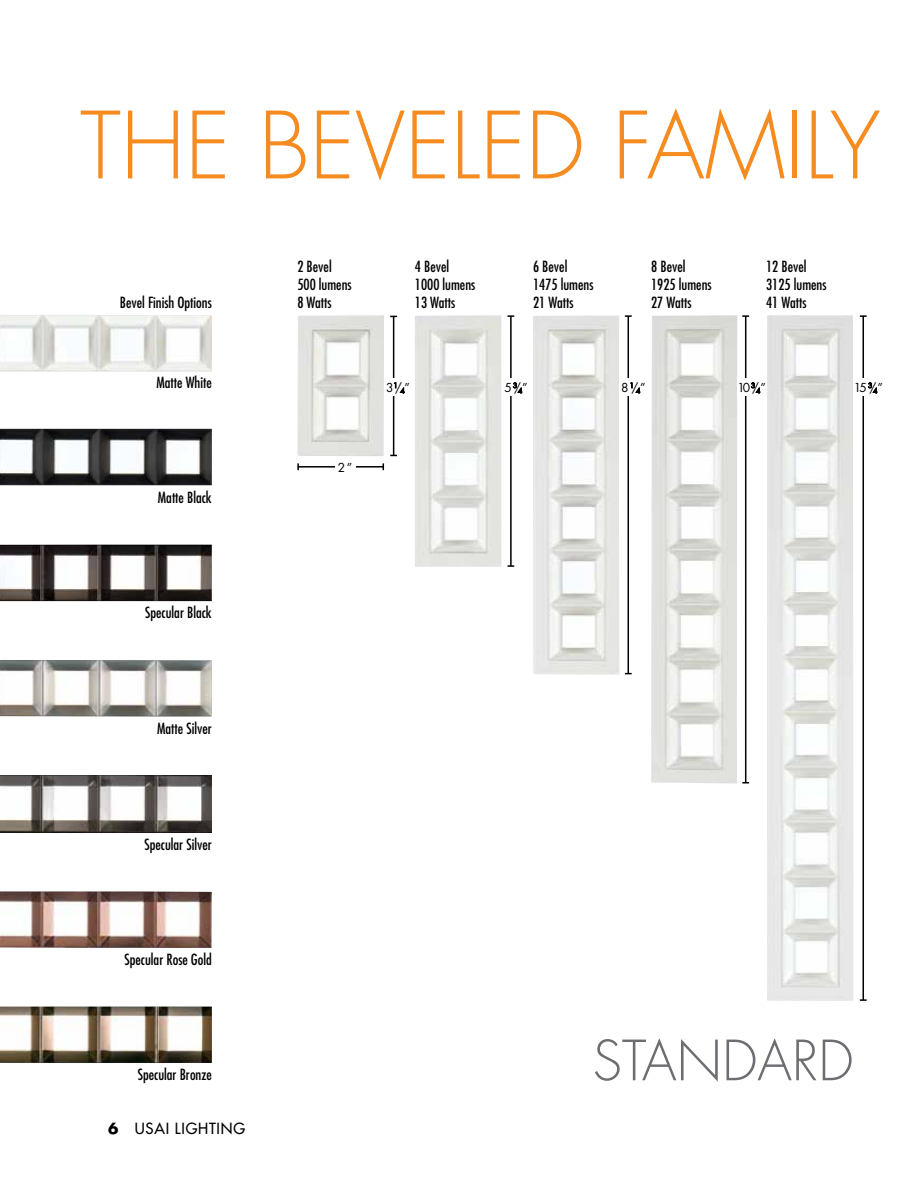
<style>
.page{position:relative;width:918px;height:1188px;background:#fff}
.page>*{position:absolute;margin:0;border:0;box-sizing:border-box;transform-origin:0 0}
.t1{font:300 90px "Futura";color:#f68b1f}
.t2{font:300 54px "Futura";color:#6d6e71}
.t3{font:condensed 15px/18px "Futura";color:#000}
.t4{font:15px "Futura";letter-spacing:.05em;color:#000}
.t5{font:12px "Futura";color:#000}
.s1{font-weight:700}
</style>
<div class="page">
<img style="left:297px;top:315px;width:87px;height:141px">
<hr style="left:393px;top:316px;width:1px;height:139px;background:#000">
<div style="left:386px;top:378px;width:25px;height:18px;background:#fff"></div>
<svg style="left:394px;top:383px;width:11px;height:11px"></svg>
<hr style="left:298px;top:466px;width:85px;height:2px;background:#000">
<svg style="left:297px;top:463px;width:2px;height:7px"></svg>
<div style="left:335px;top:462px;width:20px;height:10px;background:#fff"></div>
<img style="left:415px;top:315px;width:86px;height:252px">
<hr style="left:510px;top:316px;width:2px;height:250px;background:#000">
<svg style="left:507px;top:565px;width:7px;height:2px"></svg>
<svg style="left:507px;top:315px;width:7px;height:2px"></svg>
<div style="left:503px;top:378px;width:26px;height:18px;background:#fff"></div>
<svg style="left:513px;top:382px;width:9px;height:12px"></svg>
<img style="left:533px;top:315px;width:87px;height:360px">
<hr style="left:628px;top:316px;width:1px;height:358px;background:#000">
<svg style="left:625px;top:315px;width:7px;height:2px"></svg>
<div style="left:620px;top:378px;width:27px;height:18px;background:#fff"></div>
<svg style="left:630px;top:383px;width:10px;height:11px"></svg>
<img style="left:651px;top:315px;width:87px;height:469px">
<hr style="left:745px;top:316px;width:1px;height:467px;background:#000">
<svg style="left:742px;top:782px;width:7px;height:2px"></svg>
<svg style="left:742px;top:315px;width:7px;height:2px"></svg>
<div style="left:737px;top:378px;width:29px;height:18px;background:#fff"></div>
<svg style="left:751px;top:382px;width:9px;height:12px"></svg>
<img style="left:767px;top:315px;width:87px;height:686px">
<hr style="left:863px;top:316px;width:1px;height:684px;background:#000">
<svg style="left:860px;top:999px;width:7px;height:2px"></svg>
<svg style="left:860px;top:315px;width:7px;height:2px"></svg>
<div style="left:854px;top:378px;width:29px;height:18px;background:#fff"></div>
<svg style="left:868px;top:382px;width:9px;height:12px"></svg>
<img style="left:0;top:1007px;width:212px;height:56px">
<img style="left:0;top:315px;width:212px;height:56px">
<img style="left:0;top:429px;width:212px;height:56px">
<img style="left:0;top:545px;width:212px;height:56px">
<img style="left:0;top:660px;width:212px;height:57px">
<img style="left:0;top:776px;width:212px;height:56px">
<img style="left:0;top:891px;width:212px;height:57px">
<h1 class="t1" style="left:80px;top:88px;width:802px">THE BEVELED FAMILY</h1>
<p class="t3" style="left:297px;top:257px;width:56px">2 Bevel<br>500 lumens</p>
<p class="t3" style="left:120px;top:293px;width:94px">Bevel Finish Options</p>
<p class="t3" style="left:297px;top:293px;width:36px">8 Watts</p>
<p class="t3" style="left:157px;top:374px;width:57px">Matte White</p>
<p class="t3" style="left:158px;top:488px;width:56px">Matte Black</p>
<p class="t5" style="left:338px;top:459px;width:16px">2 ”</p>
<p class="t3" style="left:415px;top:257px;width:62px">4 Bevel<br>1000 lumens<br>13 Watts</p>
<p class="t3" style="left:533px;top:257px;width:62px">6 Bevel<br>1475 lumens<br>21 Watts</p>
<p class="t3" style="left:651px;top:257px;width:62px">8 Bevel<br>1925 lumens<br>27 Watts</p>
<p class="t3" style="left:766px;top:257px;width:62px">12 Bevel<br>3125 lumens<br>41 Watts</p>
<p class="t5" style="left:386px;top:379px;width:26px">3<sup>1</sup>/<sub>4</sub>”</p>
<p class="t5" style="left:504px;top:379px;width:25px">5 <sup>3</sup>/<sub>4</sub> ”</p>
<p class="t5" style="left:621px;top:379px;width:26px">8 <sup>1</sup>/<sub>4</sub> ”</p>
<p class="t5" style="left:738px;top:379px;width:30px">10 <sup>3</sup>/<sub>4</sub> ”</p>
<p class="t5" style="left:854px;top:379px;width:31px">15 <sup>3</sup>/<sub>4</sub>”</p>
<p class="t3" style="left:145px;top:603px;width:68px">Specular Black</p>
<p class="t3" style="left:157px;top:719px;width:56px">Matte Silver</p>
<p class="t3" style="left:144px;top:835px;width:69px">Specular Silver</p>
<p class="t3" style="left:125px;top:950px;width:89px">Specular Rose Gold</p>
<p class="t3" style="left:138px;top:1065px;width:76px">Specular Bronze</p>
<p class="t4" style="left:108px;top:1119px;width:139px"><span class="s1">6</span> USAI LIGHTING</p>
<h2 class="t2" style="left:593px;top:1026px;width:262px">STANDARD</h2>
</div>
